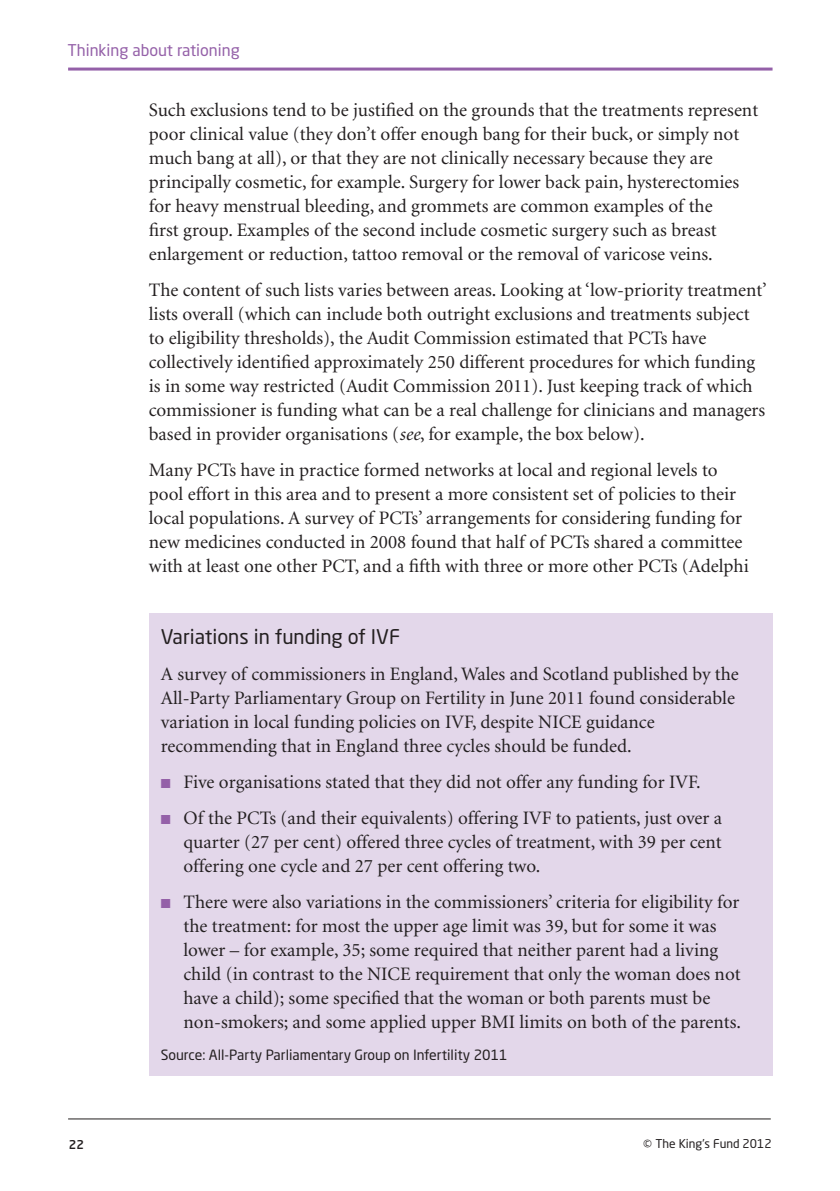
<style>
.page{position:relative;width:840px;height:1191px;background:#fff}
.page>*{position:absolute;margin:0;border:0;box-sizing:border-box;transform-origin:0 0}
.jh_b_head{font:20px "Neo Sans Std";color:#231f20}
.body{font:19px/24px "Minion";color:#231f20}
.jh_bullet{font:19px/24px "Minion";color:#231f20;text-align:justify}
.t1{font:16px "Neo Sans Std";color:#9460a8}
.Text_Footnotes{font:14px "Neo Sans Std";color:#231f20}
.t2{font:12px "Neo Sans Std";color:#231f20}
.t3{font:500 12px "Neo Sans Std";color:#231f20}
.s1{font-style:italic}
.s2{color:#9460a8}
</style>
<div class="page">
<hr style="left:68px;top:68px;width:704px;height:3px;background:#9460a8">
<hr style="left:68px;top:1118px;width:702px;height:1px;background:#231f20">
<div style="left:149px;top:613px;width:623px;height:462px;background:#e3d7ea"></div>
<p class="t1" style="left:67px;top:41px;width:174px">Thinking about rationing</p>
<p class="body" style="left:149px;top:99px;width:610px">Such exclusions tend to be justified on the grounds that the treatments represent poor clinical value (they don’t offer enough bang for their buck, or simply not much bang at all), or that they are not clinically necessary because they are principally cosmetic, for example. Surgery for lower back pain, hysterectomies for heavy menstrual bleeding, and grommets are common examples of the<br>first group. Examples of the second include cosmetic surgery such as breast enlargement or reduction, tattoo removal or the removal of varicose veins.</p>
<p class="body" style="left:149px;top:279px;width:619px">The content of such lists varies between areas. Looking at ‘low-priority treatment’ lists overall (which can include both outright exclusions and treatments subject to eligibility thresholds), the Audit Commission estimated that PCTs have collectively identified approximately 250 different procedures for which funding is in some way restricted (Audit Commission 2011). Just keeping track of which commissioner is funding what can be a real challenge for clinicians and managers based in provider organisations (<span class="s1">see</span>, for example, the box below).</p>
<p class="body" style="left:149px;top:459px;width:601px">Many PCTs have in practice formed networks at local and regional levels to pool effort in this area and to present a more consistent set of policies to their local populations. A survey of PCTs’ arrangements for considering funding for new medicines conducted in 2008 found that half of PCTs shared a committee with at least one other PCT, and a fifth with three or more other PCTs (Adelphi</p>
<p class="jh_b_head" style="left:161px;top:624px;width:241px">Variations in funding of IVF</p>
<p class="body" style="left:161px;top:663px;width:579px">A survey of commissioners in England, Wales and Scotland published by the All-Party Parliamentary Group on Fertility in June 2011 found considerable variation in local funding policies on IVF, despite NICE guidance recommending that in England three cycles should be funded.</p>
<p class="jh_bullet" style="left:161px;top:771px;width:541px"><span class="s2">■</span> Five organisations stated that they did not offer any funding for IVF.</p>
<p class="jh_bullet" style="left:183px;top:807px;width:540px;text-indent:-23px"><span class="s2">■</span> Of the PCTs (and their equivalents) offering IVF to patients, just over a quarter (27 per cent) offered three cycles of treatment, with 39 per cent offering one cycle and 27 per cent offering two.</p>
<p class="jh_bullet" style="left:183px;top:891px;width:558px;text-align:left;text-indent:-23px"><span class="s2">■</span> There were also variations in the commissioners’ criteria for eligibility for the treatment: for most the upper age limit was 39, but for some it was lower – for example, 35; some required that neither parent had a living child (in contrast to the NICE requirement that only the woman does not have a child); some specified that the woman or both parents must be non-smokers; and some applied upper BMI limits on both of the parents.</p>
<p class="Text_Footnotes" style="left:161px;top:1046px;width:348px">Source: All-Party Parliamentary Group on Infertility 2011</p>
<p class="t3" style="left:69px;top:1136px;width:17px">22</p>
<p class="t2" style="left:643px;top:1136px;width:130px">© The King’s Fund 2012</p>
</div>
